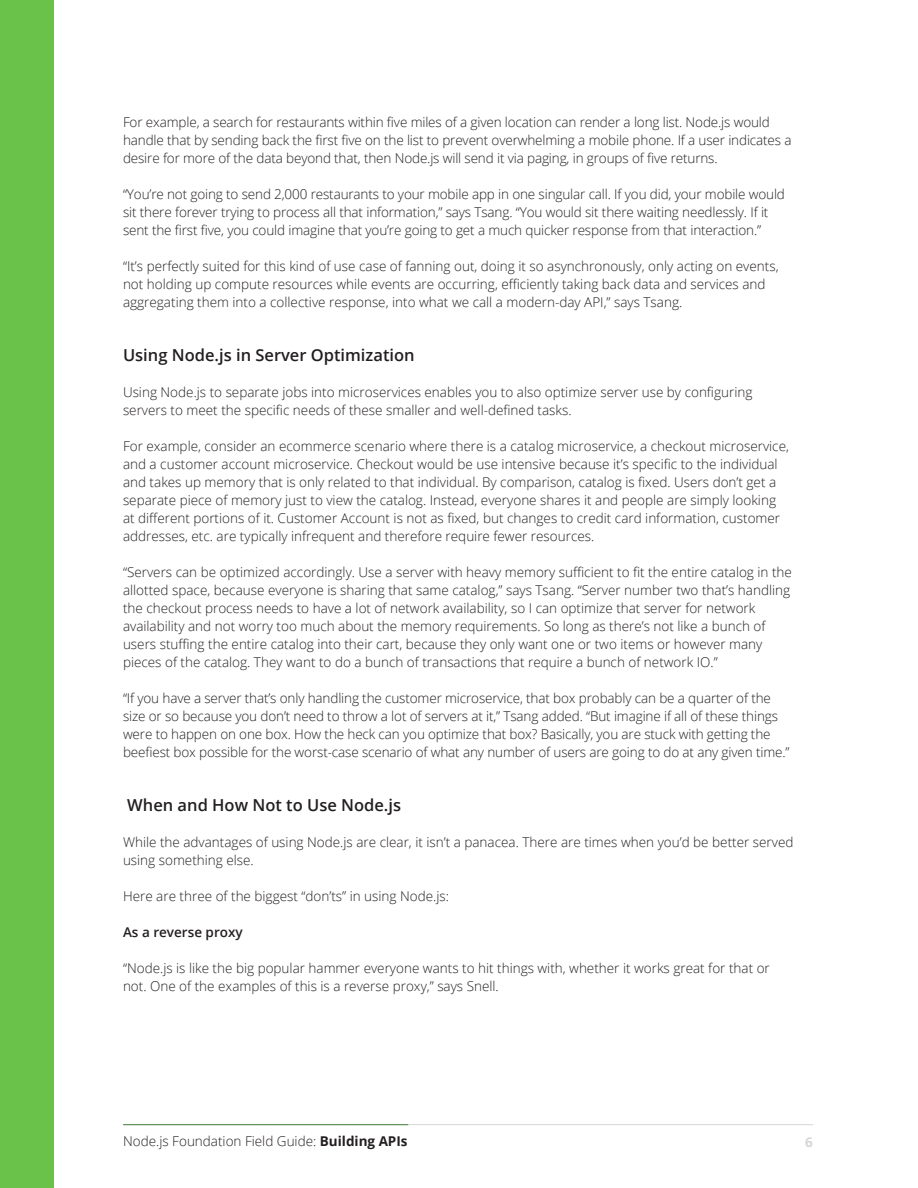
<style>
.page{position:relative;width:918px;height:1188px;background:#fff}
.page>*{position:absolute;margin:0;border:0;box-sizing:border-box;transform-origin:0 0}
.t1{font:600 16.5px "Open Sans";color:#231f20}
.t2{font:300 13.5px/18px "Open Sans";color:#231f20}
.t3{font:600 13.5px "Open Sans";color:#231f20}
.t4{font:700 13.5px "Open Sans";color:#d6d6d6}
.s1{font-weight:700}
</style>
<div class="page">
<div style="left:0;top:0;width:54px;height:1188px;background:#6bc24a"></div>
<hr style="left:123px;top:1124px;width:690px;height:1px;background:#d6d6d6">
<hr style="left:123px;top:1124px;width:285px;height:1px;background:#488641">
<p class="t2" style="left:123px;top:113px;width:670px">For example, a search for restaurants within five miles of a given location can render a long list. Node.js would handle that by sending back the first five on the list to prevent overwhelming a mobile phone. If a user indicates a desire for more of the data beyond that, then Node.js will send it via paging, in groups of five returns.</p>
<p class="t2" style="left:123px;top:185px;width:664px">“You’re not going to send 2,000 restaurants to your mobile app in one singular call. If you did, your mobile would sit there forever trying to process all that information,” says Tsang. “You would sit there waiting needlessly. If it sent the first five, you could imagine that you’re going to get a much quicker response from that interaction.”</p>
<p class="t2" style="left:123px;top:257px;width:657px">“It’s perfectly suited for this kind of use case of fanning out, doing it so asynchronously, only acting on events, not holding up compute resources while events are occurring, efficiently taking back data and services and aggregating them into a collective response, into what we call a modern-day API,” says Tsang.</p>
<p class="t1" style="left:123px;top:344px;width:293px">Using Node.js in Server Optimization</p>
<p class="t2" style="left:123px;top:383px;width:631px">Using Node.js to separate jobs into microservices enables you to also optimize server use by configuring servers to meet the specific needs of these smaller and well-defined tasks.</p>
<p class="t2" style="left:123px;top:437px;width:668px">For example, consider an ecommerce scenario where there is a catalog microservice, a checkout microservice, and a customer account microservice. Checkout would be use intensive because it’s specific to the individual and takes up memory that is only related to that individual. By comparison, catalog is fixed. Users don’t get a separate piece of memory just to view the catalog. Instead, everyone shares it and people are simply looking at different portions of it. Customer Account is not as fixed, but changes to credit card information, customer addresses, etc. are typically infrequent and therefore require fewer resources.</p>
<p class="t2" style="left:123px;top:563px;width:670px">“Servers can be optimized accordingly. Use a server with heavy memory sufficient to fit the entire catalog in the allotted space, because everyone is sharing that same catalog,” says Tsang. “Server number two that’s handling the checkout process needs to have a lot of network availability, so I can optimize that server for network availability and not worry too much about the memory requirements. So long as there’s not like a bunch of users stuffing the entire catalog into their cart, because they only want one or two items or however many pieces of the catalog. They want to do a bunch of transactions that require a bunch of network IO.”</p>
<p class="t2" style="left:123px;top:689px;width:668px">“If you have a server that’s only handling the customer microservice, that box probably can be a quarter of the size or so because you don’t need to throw a lot of servers at it,” Tsang added. “But imagine if all of these things were to happen on one box. How the heck can you optimize that box? Basically, you are stuck with getting the beefiest box possible for the worst-case scenario of what any number of users are going to do at any given time.”</p>
<p class="t1" style="left:127px;top:794px;width:275px">When and How Not to Use Node.js</p>
<p class="t2" style="left:123px;top:833px;width:672px">While the advantages of using Node.js are clear, it isn’t a panacea. There are times when you’d be better served using something else.</p>
<p class="t2" style="left:123px;top:887px;width:328px">Here are three of the biggest “don’ts” in using Node.js:</p>
<p class="t3" style="left:123px;top:923px;width:121px">As a reverse proxy</p>
<p class="t2" style="left:123px;top:959px;width:648px">“Node.js is like the big popular hammer everyone wants to hit things with, whether it works great for that or not. One of the examples of this is a reverse proxy,” says Snell.</p>
<p class="t2" style="left:123px;top:1132px;width:286px">Node.js Foundation Field Guide: <span class="s1">Building APIs</span></p>
<p class="t4" style="left:805px;top:1133px;width:9px">6</p>
</div>
